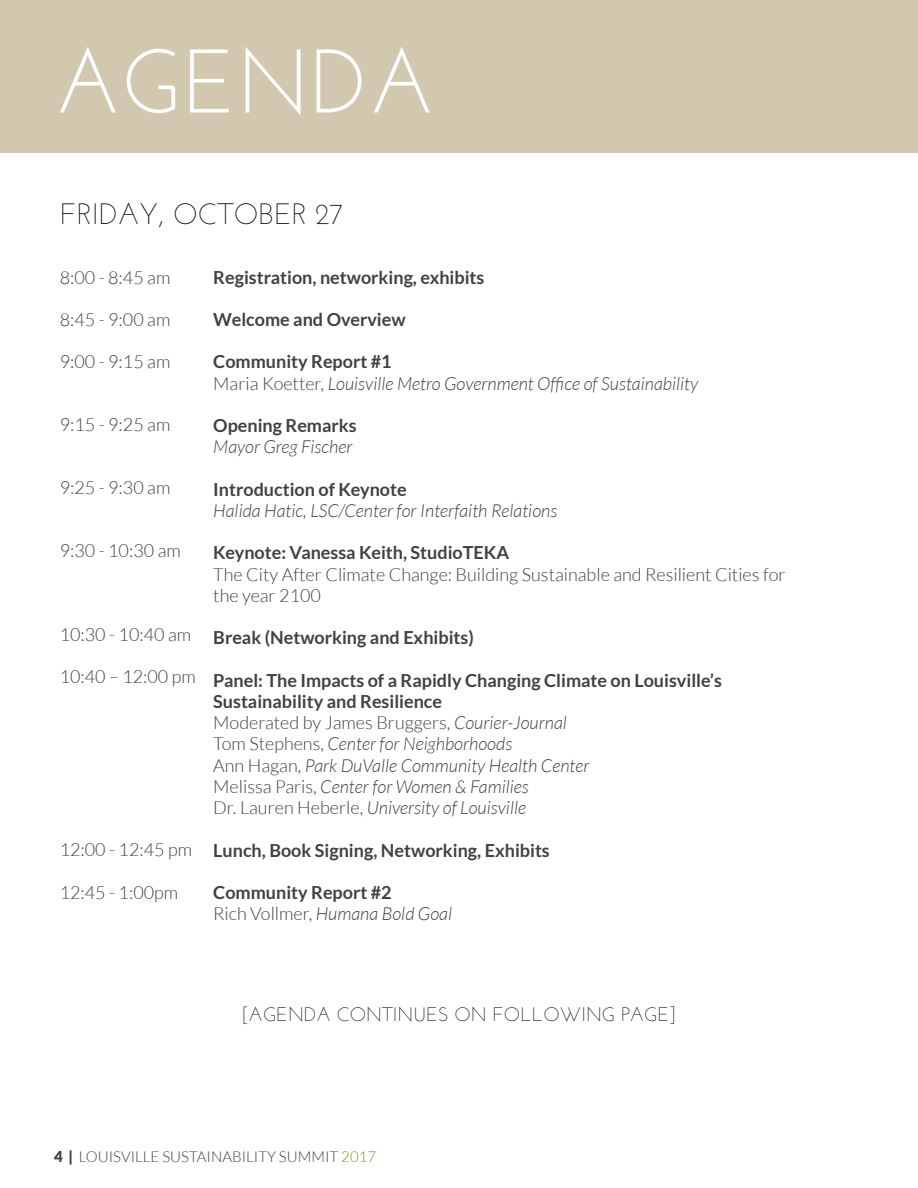
<style>
.page{position:relative;width:918px;height:1188px;background:#fff}
.page>*{position:absolute;margin:0;border:0;box-sizing:border-box;transform-origin:0 0}
.t1{font:90px "Josefin Sans";color:#fff}
.t2{font:300 29.4px "Josefin Sans";color:#000}
.t3{font:300 19.5px "Josefin Sans";color:#000}
.t4{font:italic 300 18px/21.1px "Lato";color:#414042}
.t5{font:700 18px/21.1px "Lato";color:#414042}
.t6{font:300 18px/21.1px "Lato";color:#414042}
.t7{font:300 15px "Lato";color:#414042}
.s1{font-weight:700;font-style:normal}
.s2{font-style:normal}
.s3{font-weight:300}
.s4{font-weight:300;font-style:italic}
.s5{font-weight:900}
.s6{color:#83902a}
</style>
<div class="page">
<div style="left:0;top:0;width:918px;height:153px;background:#d2c8b0"></div>
<h1 class="t1" style="left:55px;top:26px;width:382px">AGENDA</h1>
<h2 class="t2" style="left:60px;top:196px;width:286px">FRIDAY, OCTOBER 27</h2>
<p class="t6" style="left:60px;top:267px;width:112px">8:00 - 8:45 am</p>
<p class="t6" style="left:60px;top:309px;width:112px">8:45 - 9:00 am</p>
<p class="t6" style="left:60px;top:351px;width:112px">9:00 - 9:15 am</p>
<p class="t6" style="left:60px;top:414px;width:112px">9:15 - 9:25 am</p>
<p class="t6" style="left:60px;top:477px;width:112px">9:25 - 9:30 am</p>
<p class="t6" style="left:60px;top:540px;width:123px">9:30 - 10:30 am</p>
<p class="t6" style="left:60px;top:624px;width:133px">10:30 - 10:40 am</p>
<p class="t6" style="left:60px;top:666px;width:138px">10:40 – 12:00 pm</p>
<p class="t6" style="left:60px;top:839px;width:134px">12:00 - 12:45 pm</p>
<p class="t6" style="left:60px;top:882px;width:120px">12:45 - 1:00pm</p>
<p class="t5" style="left:213px;top:266px;width:273px">Registration, networking, exhibits</p>
<p class="t5" style="left:213px;top:309px;width:194px">Welcome and Overview</p>
<p class="t4" style="left:213px;top:352px;width:487px"><span class="s1">Community Report #1<br></span><span class="s2">Maria Koetter,</span> Louisville Metro Government Office of Sustainability</p>
<p class="t5" style="left:213px;top:415px;width:145px">Opening Remarks</p>
<p class="t4" style="left:213px;top:437px;width:141px">Mayor Greg Fischer</p>
<p class="t5" style="left:213px;top:478px;width:195px">Introduction of Keynote</p>
<p class="t4" style="left:213px;top:501px;width:346px">Halida Hatic, LSC/Center for Interfaith Relations</p>
<p class="t5" style="left:213px;top:542px;width:297px">Keynote: Vanessa Keith, StudioTEKA</p>
<p class="t6" style="left:213px;top:564px;width:574px">The City After Climate Change: Building Sustainable and Resilient Cities for the year 2100</p>
<p class="t5" style="left:213px;top:627px;width:262px">Break (Networking and Exhibits)</p>
<p class="t4" style="left:213px;top:670px;width:510px"><span class="s1">Panel: The Impacts of a Rapidly Changing Climate on Louisville’s Sustainability and Resilience<br></span><span class="s2">Moderated by James Bruggers,</span> Courier-Journal<br><span class="s2">Tom Stephens,</span> Center for Neighborhoods<br><span class="s2">Ann Hagan,</span> Park DuValle Community Health Center<br><span class="s2">Melissa Paris,</span> Center for Women &amp; Families<br><span class="s2">Dr. Lauren Heberle,</span> University of Louisville</p>
<p class="t5" style="left:213px;top:839px;width:338px">Lunch, Book Signing, Networking, Exhibits</p>
<p class="t5" style="left:213px;top:882px;width:240px">Community Report #2<br><span class="s3">Rich Vollmer,</span> <span class="s4">Humana Bold Goal</span></p>
<p class="t3" style="left:242px;top:1002px;width:435px">[AGENDA CONTINUES ON FOLLOWING PAGE]</p>
<p class="t7" style="left:54px;top:1148px;width:324px"><span class="s5">4 |</span> LOUISVILLE SUSTAINABILITY SUMMIT <span class="s6">2017</span></p>
</div>
